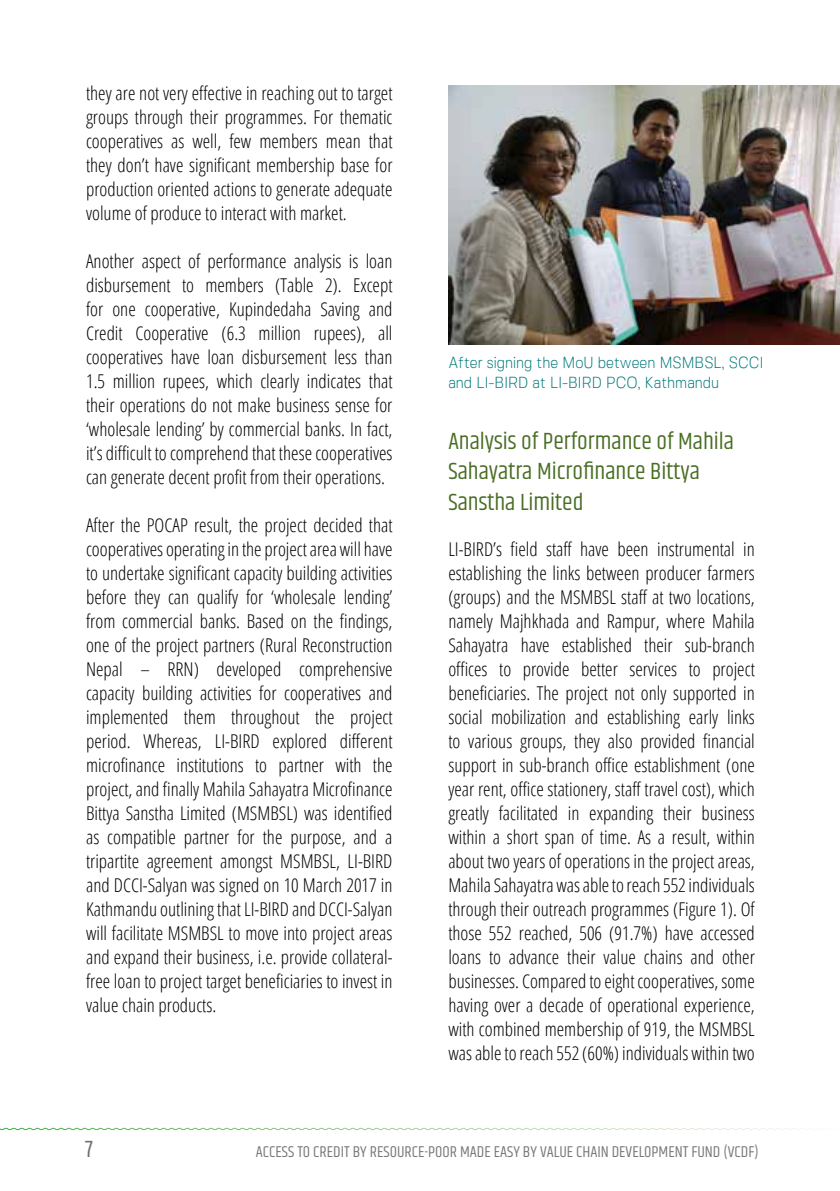
<style>
.page{position:relative;width:840px;height:1191px;background:#fff}
.page>*{position:absolute;margin:0;border:0;box-sizing:border-box;transform-origin:0 0}
.t1{font:24px/30px "Khand";color:#4a6e24}
.t2{font:24px "Khand";color:#6d6e71}
.t3{font:300 condensed 19px/24px "Open Sans";color:#000;text-align:justify}
.t4{font:16px "Khand";color:#77787b}
.t5{font:300 16px/20px "Fivo Sans";color:#00787a;scale:.9 1}
</style>
<div class="page">
<svg style="left:0;top:1127px;width:810px;height:3px"></svg>
<img style="left:448px;top:85px;width:391px;height:260px">
<p class="t3" style="left:86px;top:80px;width:308px">they are not very effective in reaching out to target groups through their programmes. For thematic cooperatives as well, few members mean that they don’t have significant membership base for production oriented actions to generate adequate volume of produce to interact with market.</p>
<p class="t3" style="left:86px;top:248px;width:308px">Another aspect of performance analysis is loan disbursement to members (Table 2). Except for one cooperative, Kupindedaha Saving and Credit Cooperative (6.3 million rupees), all cooperatives have loan disbursement less than 1.5 million rupees, which clearly indicates that their operations do not make business sense for ‘wholesale lending’ by commercial banks. In fact, it’s difficult to comprehend that these cooperatives can generate decent profit from their operations.</p>
<p class="t3" style="left:86px;top:512px;width:308px">After the POCAP result, the project decided that cooperatives operating in the project area will have to undertake significant capacity building activities before they can qualify for ‘wholesale lending’ from commercial banks. Based on the findings, one of the project partners (Rural Reconstruction Nepal – RRN) developed comprehensive capacity building activities for cooperatives and implemented them throughout the project period. Whereas, LI-BIRD explored different microfinance institutions to partner with the project, and finally Mahila Sahayatra Microfinance Bittya Sanstha Limited (MSMBSL) was identified as compatible partner for the purpose, and a tripartite agreement amongst MSMBSL, LI-BIRD and DCCI-Salyan was signed on 10 March 2017 in Kathmandu outlining that LI-BIRD and DCCI-Salyan will facilitate MSMBSL to move into project areas and expand their business, i.e. provide collateral&shy;free loan to project target beneficiaries to invest in value chain products.</p>
<p class="t5" style="left:448px;top:352px;width:351px">After signing the MoU between MSMBSL, SCCI and LI-BIRD at LI-BIRD PCO, Kathmandu</p>
<p class="t1" style="left:448px;top:428px;width:287px">Analysis of Performance of Mahila<br>Sahayatra Microfinance Bittya<br>Sanstha Limited</p>
<p class="t3" style="left:448px;top:536px;width:308px">LI-BIRD’s field staff have been instrumental in establishing the links between producer farmers (groups) and the MSMBSL staff at two locations, namely Majhkhada and Rampur, where Mahila Sahayatra have established their sub-branch offices to provide better services to project beneficiaries. The project not only supported in social mobilization and establishing early links to various groups, they also provided financial support in sub-branch office establishment (one year rent, office stationery, staff travel cost), which greatly facilitated in expanding their business within a short span of time. As a result, within about two years of operations in the project areas, Mahila Sahayatra was able to reach 552 individuals through their outreach programmes (Figure 1). Of those 552 reached, 506 (91.7%) have accessed loans to advance their value chains and other businesses. Compared to eight cooperatives, some having over a decade of operational experience, with combined membership of 919, the MSMBSL was able to reach 552 (60%) individuals within two</p>
<p class="t2" style="left:85px;top:1134px;width:9px">7</p>
<p class="t4" style="left:256px;top:1141px;width:504px">Access to Credit by Resource-poor Made Easy by Value Chain Development Fund (VCD F)</p>
</div>
